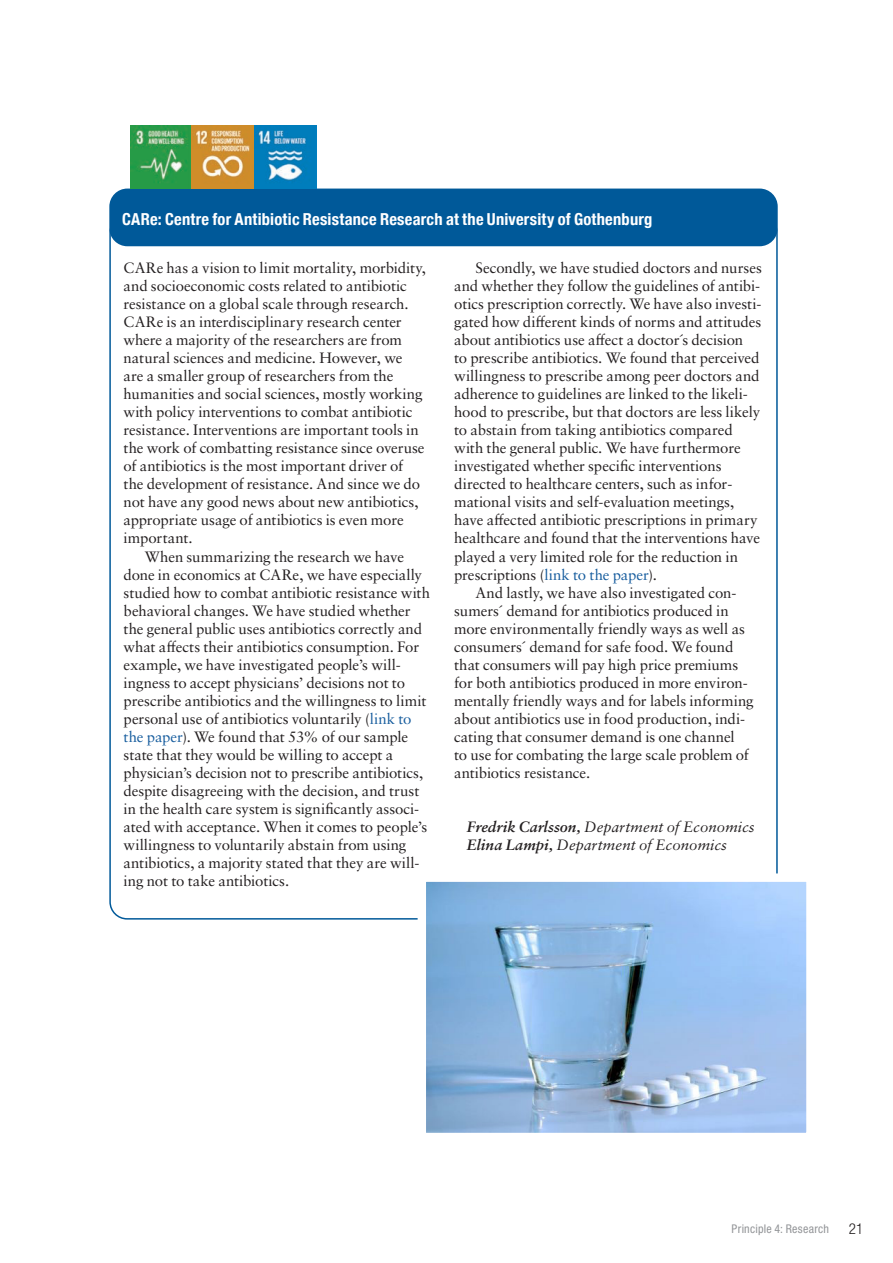
<style>
.page{position:relative;width:893px;height:1263px;background:#fff}
.page>*{position:absolute;margin:0;border:0;box-sizing:border-box;transform-origin:0 0}
.HDL_subheading_NOGRI{font:700 condensed 16.5px "Helvetica Neue";letter-spacing:.015em;color:#fff}
.HDL_body_NOGRID{font:15px/18px "Sabon LT Pro";letter-spacing:-.005em;color:#231f20}
.HDL_body_NOGRID-2{font:italic 15px/18px "Sabon LT Pro";letter-spacing:.005em;color:#231f20}
.t1{font:300 condensed 15px "Helvetica Neue LT Std";color:#231f20}
.HDL_intro{font:condensed 12px "Helvetica Neue LT Std";letter-spacing:.025em;color:#939598}
.s1{color:#175d9e}
.s2{font-weight:700}
</style>
<div class="page">
<div style="left:109px;top:189px;width:669px;height:57px;background:#005999;border-radius:18px"></div>
<img style="left:427px;top:882px;width:379px;height:250px">
<img style="left:131px;top:126px;width:186px;height:63px">
<p class="HDL_subheading_NOGRI" style="left:122px;top:206px;width:532px">CARe: Centre for Antibiotic Resistance Research at the University of Gothenburg</p>
<p class="HDL_body_NOGRID" style="left:124px;top:259px;width:304px">CARe has a vision to limit mortality, morbidity, and socioeconomic costs related to antibiotic resistance on a global scale through research.<br>CARe is an interdisciplinary research center where a majority of the researchers are from natural sciences and medicine. However, we are a smaller group of researchers from the humanities and social sciences, mostly working with policy interventions to combat antibiotic resistance. Interventions are important tools in the work of combatting resistance since overuse of antibiotics is the most important driver of the development of resistance. And since we do not have any good news about new antibiotics, appropriate usage of antibiotics is even more important.</p>
<p class="HDL_body_NOGRID" style="left:124px;top:547px;width:308px;text-indent:21px">When summarizing the research we have done in economics at CARe, we have especially studied how to combat antibiotic resistance with behavioral changes. We have studied whether the general public uses antibiotics correctly and what affects their antibiotics consumption. For example, we have investigated people’s will&shy;ingness to accept physicians’ decisions not to prescribe antibiotics and the willingness to limit personal use of antibiotics voluntarily (<span class="s1">link to the paper</span>). We found that 53% of our sample state that they would be willing to accept a physician’s decision not to prescribe antibiotics, despite disagreeing with the decision, and trust in the health care system is significantly associ&shy;ated with acceptance. When it comes to people’s willingness to voluntarily abstain from using antibiotics, a majority stated that they are will&shy;ing not to take antibiotics.</p>
<p class="HDL_body_NOGRID" style="left:454px;top:259px;width:309px;text-indent:21px">Secondly, we have studied doctors and nurses and whether they follow the guidelines of antibi&shy;otics prescription correctly. We have also investi&shy;gated how different kinds of norms and attitudes about antibiotics use affect a doctor´s decision<br>to prescribe antibiotics. We found that perceived willingness to prescribe among peer doctors and adherence to guidelines are linked to the likeli&shy;hood to prescribe, but that doctors are less likely to abstain from taking antibiotics compared with the general public. We have furthermore investigated whether specific interventions directed to healthcare centers, such as infor&shy;mational visits and self-evaluation meetings, have affected antibiotic prescriptions in primary healthcare and found that the interventions have played a very limited role for the reduction in prescriptions (<span class="s1">link to the paper</span>).</p>
<p class="HDL_body_NOGRID" style="left:454px;top:583px;width:301px;text-indent:21px">And lastly, we have also investigated con&shy;sumers´ demand for antibiotics produced in more environmentally friendly ways as well as consumers´ demand for safe food. We found that consumers will pay high price premiums for both antibiotics produced in more environ&shy;mentally friendly ways and for labels informing about antibiotics use in food production, indi&shy;cating that consumer demand is one channel<br>to use for combating the large scale problem of antibiotics resistance.</p>
<p class="HDL_body_NOGRID-2" style="left:467px;top:817px;width:289px"><span class="s2">Fredrik Carlsson,</span> Department of Economics<br><span class="s2">Elina Lampi,</span> Department of Economics</p>
<p class="HDL_intro" style="left:732px;top:1222px;width:99px">Principle 4: Research</p>
<p class="t1" style="left:849px;top:1220px;width:16px">21</p>
</div>
